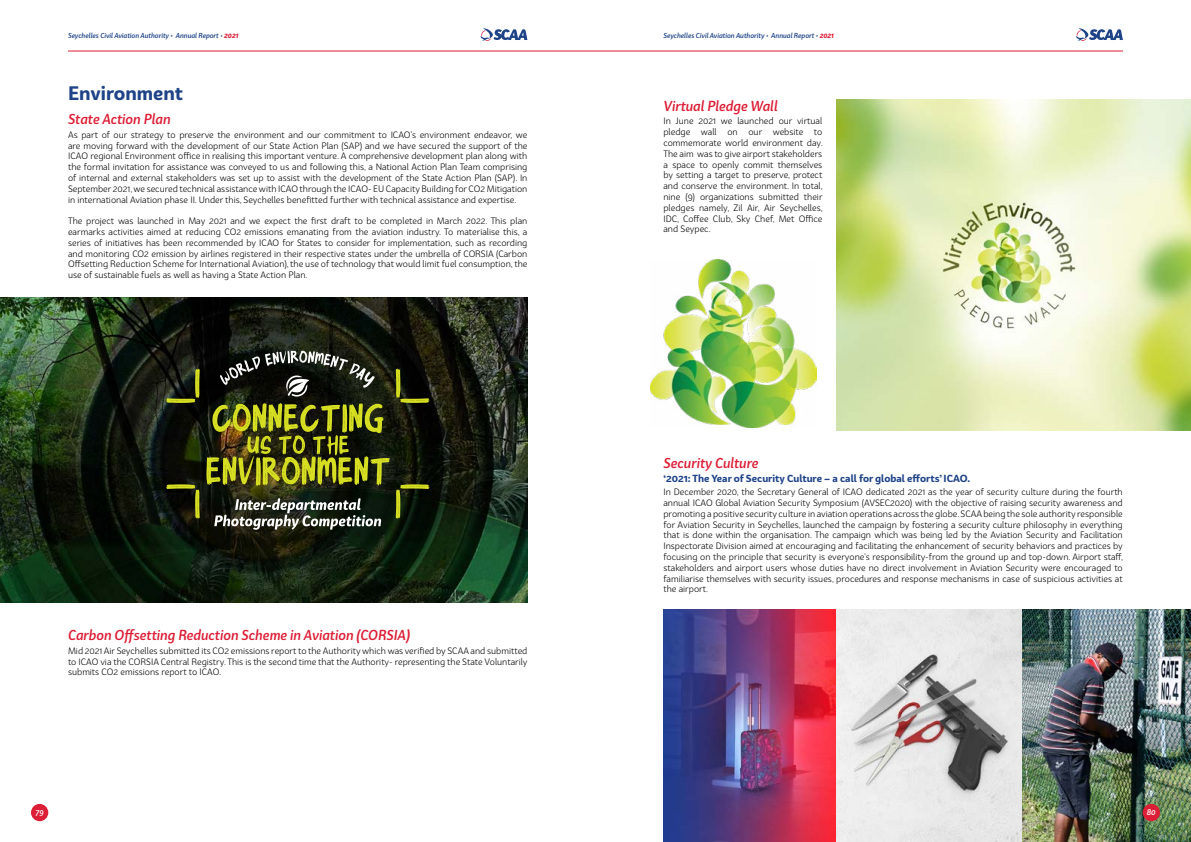
<style>
.page{position:relative;width:1191px;height:842px;background:#fff}
.page>*{position:absolute;margin:0;border:0;box-sizing:border-box;transform-origin:0 0}
.t1{font:700 19px "Bw Surco";color:#1e4388}
.Section_Heading{font:italic 500 14px "Bw Surco";color:#dc1e36}
.t2{font:700 10px "Bw Surco";color:#1e4388}
.t3{font:9px/10.8px "Bw Surco";color:#000;text-align:justify}
.t4{font:italic 500 8px "Bw Surco";color:#fff}
.t5{font:italic 500 7px "Bw Surco";color:#1e4388}
.s1{font-weight:700;color:#dc1e36}
</style>
<div class="page">
<div style="left:31px;top:804px;width:17px;height:17px;background:#dc1e36;border-radius:50%"></div>
<svg style="left:480px;top:28px;width:47px;height:13px"></svg>
<svg style="left:1076px;top:28px;width:47px;height:13px"></svg>
<hr style="left:68px;top:51px;width:1055px;height:1px;background:#dc1e36">
<img style="left:836px;top:100px;width:355px;height:330px">
<img style="left:663px;top:610px;width:173px;height:232px">
<svg style="left:836px;top:610px;width:186px;height:232px;background:#d6d4d4"></svg>
<img style="left:1022px;top:610px;width:169px;height:232px">
<img style="left:0;top:298px;width:527px;height:304px">
<svg style="left:214px;top:498px;width:167px;height:32px"></svg>
<img style="left:206px;top:403px;width:184px;height:83px">
<svg style="left:166px;top:368px;width:34px;height:35px"></svg>
<svg style="left:396px;top:484px;width:33px;height:35px"></svg>
<svg style="left:166px;top:484px;width:34px;height:35px"></svg>
<svg style="left:396px;top:368px;width:33px;height:35px"></svg>
<svg style="left:217px;top:351px;width:157px;height:46px;background:#32352e"></svg>
<img style="left:650px;top:260px;width:166px;height:168px">
<div style="left:1142px;top:804px;width:18px;height:17px;background:#dc1e36;border-radius:50%"></div>
<p class="t5" style="left:68px;top:30px;width:172px">Seychelles Civil Aviation Authority • Annual Report • <span class="s1">2021</span></p>
<p class="t5" style="left:663px;top:30px;width:172px">Seychelles Civil Aviation Authority • Annual Report • <span class="s1">2021</span></p>
<p class="t1" style="left:68px;top:80px;width:117px">Environment</p>
<p class="Section_Heading" style="left:68px;top:110px;width:104px">State Action Plan</p>
<p class="t3" style="left:68px;top:129px;width:461px">As part of our strategy to preserve the environment and our commitment to ICAO’s environment endeavor, we are moving forward with the development of our State Action Plan (SAP) and we have secured the support of the ICAO regional Environment office in realising this important venture. A comprehensive development plan along with the formal invitation for assistance was conveyed to us and following this, a National Action Plan Team comprising of internal and external stakeholders was set up to assist with the development of the State Action Plan (SAP). In September 2021, we secured technical assistance with ICAO through the ICAO- EU Capacity Building for CO2 Mitigation in international Aviation phase II. Under this, Seychelles benefitted further with technical assistance and expertise.</p>
<p class="t3" style="left:68px;top:215px;width:461px">The project was launched in May 2021 and we expect the first draft to be completed in March 2022. This plan earmarks activities aimed at reducing CO2 emissions emanating from the aviation industry. To materialise this, a series of initiatives has been recommended by ICAO for States to consider for implementation, such as recording and monitoring CO2 emission by airlines registered in their respective states under the umbrella of CORSIA (Carbon Offsetting Reduction Scheme for International Aviation), the use of technology that would limit fuel consumption, the use of sustainable fuels as well as having a State Action Plan.</p>
<p class="Section_Heading" style="left:663px;top:96px;width:116px">Virtual Pledge Wall</p>
<p class="t3" style="left:663px;top:115px;width:161px">In June 2021 we launched our virtual pledge wall on our website to commemorate world environment day.<br>The aim was to give airport stakeholders a space to openly commit themselves by setting a target to preserve, protect and conserve the environment. In total, nine (9) organizations submitted their pledges namely, Zil Air, Air Seychelles, IDC, Coffee Club, Sky Chef, Met Office and Seypec.</p>
<p class="Section_Heading" style="left:68px;top:626px;width:344px">Carbon Offsetting Reduction Scheme in Aviation (CORSIA)</p>
<p class="t3" style="left:68px;top:645px;width:461px">Mid 2021 Air Seychelles submitted its CO2 emissions report to the Authority which was verified by SCAA and submitted to ICAO via the CORSIA Central Registry. This is the second time that the Authority- representing the State Voluntarily submits CO2 emissions report to ICAO.</p>
<p class="t4" style="left:36px;top:806px;width:10px">79</p>
<p class="Section_Heading" style="left:663px;top:454px;width:97px">Security Culture</p>
<p class="t2" style="left:663px;top:471px;width:308px">‘2021: The Year of Security Culture – a call for global efforts’ ICAO.</p>
<p class="t3" style="left:663px;top:486px;width:461px">In December 2020, the Secretary General of ICAO dedicated 2021 as the year of security culture during the fourth annual ICAO Global Aviation Security Symposium (AVSEC2020) with the objective of raising security awareness and promoting a positive security culture in aviation operations across the globe. SCAA being the sole authority responsible for Aviation Security in Seychelles, launched the campaign by fostering a security culture philosophy in everything that is done within the organisation. The campaign which was being led by the Aviation Security and Facilitation Inspectorate Division aimed at encouraging and facilitating the enhancement of security behaviors and practices by focusing on the principle that security is everyone’s responsibility-from the ground up and top-down. Airport staff, stakeholders and airport users whose duties have no direct involvement in Aviation Security were encouraged to familiarise themselves with security issues, procedures and response mechanisms in case of suspicious activities at the airport.</p>
<p class="t4" style="left:1146px;top:806px;width:10px">80</p>
</div>
